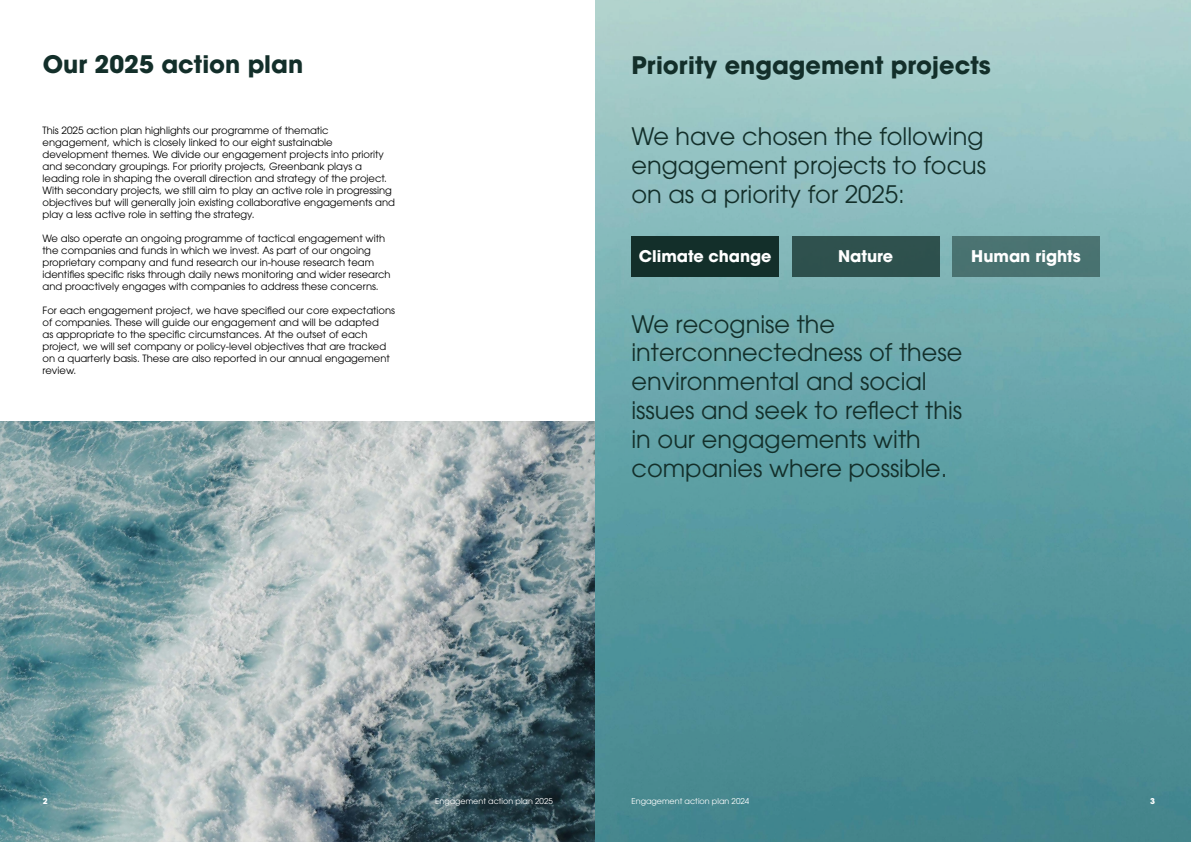
<style>
.page{position:relative;width:1191px;height:842px;background:#fff}
.page>*{position:absolute;margin:0;border:0;box-sizing:border-box;transform-origin:0 0}
.t1{font:24px/28.8px "ITC Avant Garde Pro";color:#132f2a;text-align:justify}
.t2{font:700 24px "ITC Avant Garde Pro";color:#132f2a}
.t3{font:700 16px "ITC Avant Garde Pro";color:#fff}
.t4{font:10px/12px "ITC Avant Garde Pro";color:#000}
.t5{font:8px "ITC Avant Garde Pro";color:#fff}
.t6{font:700 8px "ITC Avant Garde Pro";color:#fff}
</style>
<div class="page">
<img style="left:0;top:421px;width:595px;height:421px">
<div style="left:595px;top:0;width:596px;height:842px;background:linear-gradient(to bottom,#a6d0ce,#357f89)"></div>
<div style="left:631px;top:236px;width:148px;height:40px;background:#132f2a"></div>
<div style="left:792px;top:236px;width:147px;height:40px;background:#2e514d"></div>
<div style="left:952px;top:236px;width:147px;height:40px;background:#4a7271"></div>
<h1 class="t2" style="left:43px;top:48px;width:262px">Our 2025 action plan</h1>
<p class="t4" style="left:43px;top:124px;width:354px">This 2025 action plan highlights our programme of thematic engagement, which is closely linked to our eight sustainable development themes. We divide our engagement projects into priority and secondary groupings. For priority projects, Greenbank plays a leading role in shaping the overall direction and strategy of the project.<br>With secondary projects, we still aim to play an active role in progressing objectives but will generally join existing collaborative engagements and play a less active role in setting the strategy.</p>
<p class="t4" style="left:43px;top:232px;width:349px">We also operate an ongoing programme of tactical engagement with the companies and funds in which we invest. As part of our ongoing proprietary company and fund research our in-house research team identifies specific risks through daily news monitoring and wider research and proactively engages with companies to address these concerns.</p>
<p class="t4" style="left:43px;top:304px;width:354px">For each engagement project, we have specified our core expectations of companies. These will guide our engagement and will be adapted<br>as appropriate to the specific circumstances. At the outset of each project, we will set company or policy-level objectives that are tracked on a quarterly basis. These are also reported in our annual engagement review.</p>
<h1 class="t2" style="left:631px;top:49px;width:361px">Priority engagement projects</h1>
<h1 class="t1" style="left:631px;top:122px;width:356px">We have chosen the following engagement projects to focus on as a priority for 2025:</h1>
<h2 class="t3" style="left:639px;top:245px;width:134px">Climate change</h2>
<h2 class="t3" style="left:838px;top:245px;width:57px">Nature</h2>
<h2 class="t3" style="left:971px;top:245px;width:111px">Human rights</h2>
<h1 class="t1" style="left:631px;top:309px;width:332px;text-align:left">We recognise the interconnectedness of these environmental and social issues and seek to reflect this in our engagements with companies where possible.</h1>
<p class="t6" style="left:43px;top:796px;width:6px">2</p>
<p class="t5" style="left:435px;top:796px;width:119px">Engagement action plan 2025</p>
<p class="t5" style="left:631px;top:796px;width:119px">Engagement action plan 2024</p>
<p class="t6" style="left:1150px;top:796px;width:6px">3</p>
</div>
